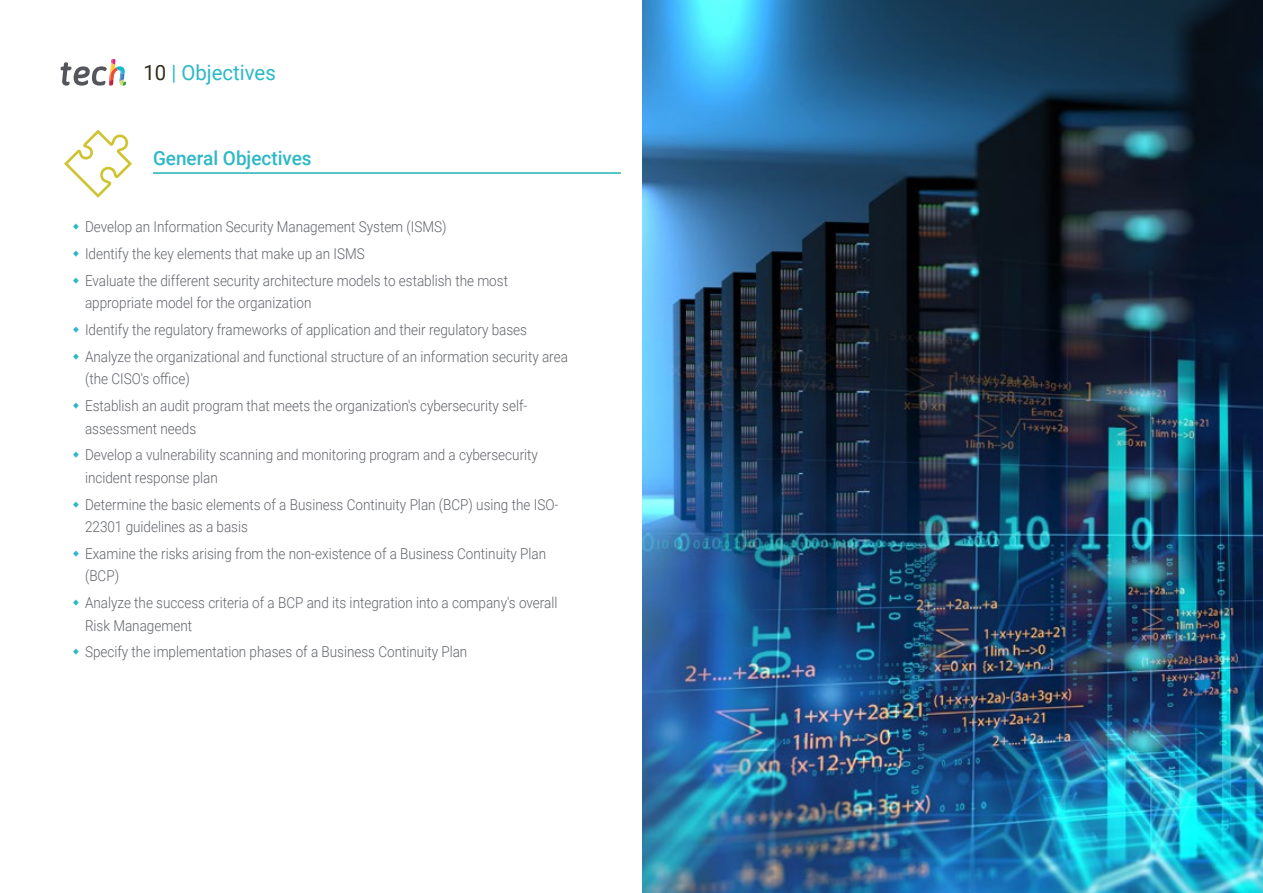
<style>
.page{position:relative;width:1263px;height:893px;background:#fff}
.page>*{position:absolute;margin:0;border:0;box-sizing:border-box;transform-origin:0 0}
.t1{font:21px "Roboto";color:#2db8c5}
.t2{font:500 19.5px "Roboto";color:#2db8c5}
.t3{font:300 15px/26.7px "Roboto";color:#61646a;scale:.9 1}
.s1{color:#312e20}
</style>
<div class="page">
<hr style="left:153px;top:173px;width:468px;height:1px;background:#2db8c5">
<svg style="left:64px;top:130px;width:68px;height:68px"></svg>
<svg style="left:61px;top:59px;width:65px;height:27px"></svg>
<img style="left:642px;top:0;width:621px;height:893px">
<h1 class="t1" style="left:144px;top:57px;width:134px"><span class="s1">10</span> | Objectives</h1>
<h2 class="t2" style="left:153px;top:144px;width:160px">General Objectives</h2>
<p class="t3" style="left:85px;top:213px;width:471px">Develop an Information Security Management System (ISMS)<br>Identify the key elements that make up an ISMS<br>Evaluate the different security architecture models to establish the most</p>
<p class="t3" style="left:85px;top:289px;width:538px">appropriate model for the organization<br>Identify the regulatory frameworks of application and their regulatory bases<br>Analyze the organizational and functional structure of an information security area</p>
<p class="t3" style="left:85px;top:365px;width:493px">(the CISO's office)<br>Establish an audit program that meets the organization's cybersecurity self-</p>
<p class="t3" style="left:85px;top:414px;width:505px">assessment needs<br>Develop a vulnerability scanning and monitoring program and a cybersecurity</p>
<p class="t3" style="left:85px;top:464px;width:527px">incident response plan<br>Determine the basic elements of a Business Continuity Plan (BCP) using the ISO-</p>
<p class="t3" style="left:85px;top:513px;width:514px">22301 guidelines as a basis<br>Examine the risks arising from the non-existence of a Business Continuity Plan</p>
<p class="t3" style="left:85px;top:562px;width:526px">(BCP)<br>Analyze the success criteria of a BCP and its integration into a company's overall</p>
<p class="t3" style="left:85px;top:611px;width:426px">Risk Management<br>Specify the implementation phases of a Business Continuity Plan</p>
</div>
